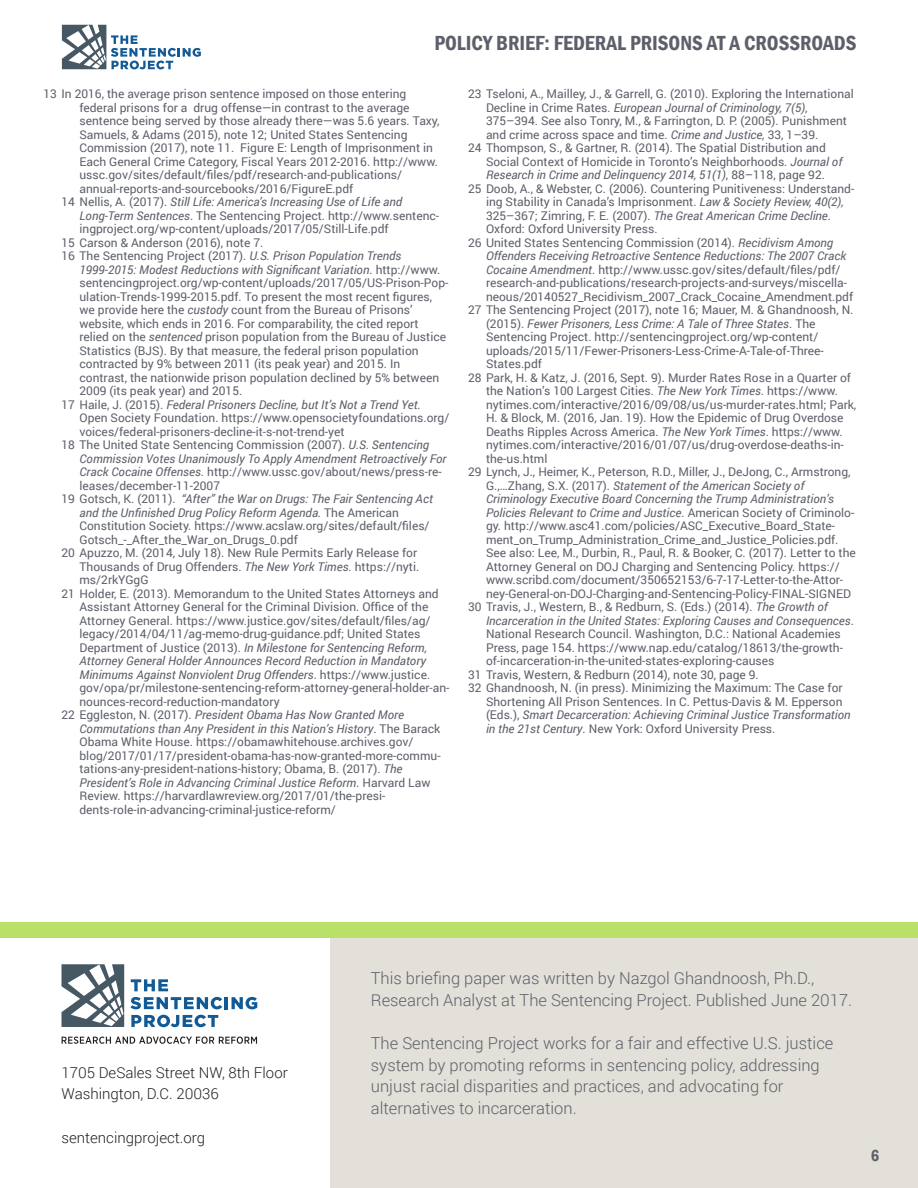
<style>
.page{position:relative;width:918px;height:1188px;background:#fff}
.page>*{position:absolute;margin:0;border:0;box-sizing:border-box;transform-origin:0 0}
.t1{font:600 condensed 21px "Franklin Gothic";color:#5d606b}
.t2{font:300 16.5px/21.6px "Roboto";color:#5d606b}
.t3{font:600 condensed 16.5px "Franklin Gothic";color:#5d606b}
.t4{font:300 15px "Roboto";color:#231f20}
.t5{font:12px/13.5px "Roboto";color:#5d606b}
.s1{font-style:italic}
</style>
<div class="page">
<svg style="left:62px;top:25px;width:139px;height:44px"></svg>
<div style="left:331px;top:1144px;width:587px;height:44px;background:#e2e0d8"></div>
<div style="left:331px;top:938px;width:587px;height:206px;background:#e2e0d8"></div>
<div style="left:0;top:922px;width:918px;height:16px;background:#bae167"></div>
<svg style="left:62px;top:964px;width:62px;height:63px"></svg>
<svg style="left:131px;top:979px;width:37px;height:12px"></svg>
<svg style="left:130px;top:997px;width:127px;height:12px"></svg>
<svg style="left:131px;top:1015px;width:87px;height:12px"></svg>
<svg style="left:62px;top:1037px;width:195px;height:7px"></svg>
<h1 class="t1" style="left:434px;top:29px;width:424px">POLICY BRIEF: FEDERAL PRISONS AT A CROSSROADS</h1>
<p class="t5" style="left:80px;top:87px;width:361px;text-indent:-36px">13 In 2016, the average prison sentence imposed on those entering federal prisons for a drug offense—in contrast to the average sentence being served by those already there—was 5.6 years. Taxy, Samuels, &amp; Adams (2015), note 12; United States Sentencing Commission (2017), note 11. Figure E: Length of Imprisonment in Each General Crime Category, Fiscal Years 2012-2016. http://www. ussc.gov/sites/default/files/pdf/research-and-publications/ annual-reports-and-sourcebooks/2016/FigureE.pdf</p>
<p class="t5" style="left:80px;top:195px;width:361px;text-indent:-18px">14 Nellis, A. (2017). <span class="s1">Still Life: America’s Increasing Use of Life and<br>Long-Term Sentences</span>. The Sentencing Project. http://www.sentenc&shy;ingproject.org/wp-content/uploads/2017/05/Still-Life.pdf</p>
<p class="t5" style="left:62px;top:235px;width:203px">15 Carson &amp; Anderson (2016), note 7.</p>
<p class="t5" style="left:80px;top:249px;width:370px;text-indent:-18px">16 The Sentencing Project (2017). <span class="s1">U.S. Prison Population Trends 1999-2015: Modest Reductions with Significant Variation</span>. http://www. sentencingproject.org/wp-content/uploads/2017/05/US-Prison-Pop&shy;ulation-Trends-1999-2015.pdf. To present the most recent figures, we provide here the <span class="s1">custody</span> count from the Bureau of Prisons’ website, which ends in 2016. For comparability, the cited report relied on the <span class="s1">sentenced</span> prison population from the Bureau of Justice Statistics (BJS). By that measure, the federal prison population contracted by 9% between 2011 (its peak year) and 2015. In contrast, the nationwide prison population declined by 5% between 2009 (its peak year) and 2015.</p>
<p class="t5" style="left:80px;top:397px;width:371px;text-indent:-18px">17 Haile, J. (2015). <span class="s1">Federal Prisoners Decline, but It’s Not a Trend Yet.<br></span>Open Society Foundation. https://www.opensocietyfoundations.org/ voices/federal-prisoners-decline-it-s-not-trend-yet</p>
<p class="t5" style="left:80px;top:438px;width:369px;text-indent:-18px">18 The United State Sentencing Commission (2007). <span class="s1">U.S. Sentencing Commission Votes Unanimously To Apply Amendment Retroactively For Crack Cocaine Offenses</span>. http://www.ussc.gov/about/news/press-re&shy;leases/december-11-2007</p>
<p class="t5" style="left:80px;top:492px;width:355px;text-indent:-18px">19 Gotsch, K. (2011). <span class="s1">“After” the War on Drugs: The Fair Sentencing Act and the Unfinished Drug Policy Reform Agenda.</span> The American Constitution Society. https://www.acslaw.org/sites/default/files/ Gotsch_-_After_the_War_on_Drugs_0.pdf</p>
<p class="t5" style="left:80px;top:546px;width:341px;text-indent:-18px">20 Apuzzo, M. (2014, July 18). New Rule Permits Early Release for<br>Thousands of Drug Offenders. <span class="s1">The New York Times</span>. https://nyti. ms/2rkYGgG</p>
<p class="t5" style="left:80px;top:586px;width:372px;text-indent:-18px">21 Holder, E. (2013). Memorandum to the United States Attorneys and Assistant Attorney General for the Criminal Division. Office of the Attorney General. https://www.justice.gov/sites/default/files/ag/ legacy/2014/04/11/ag-memo-drug-guidance.pdf; United States Department of Justice (2013). <span class="s1">In Milestone for Sentencing Reform, Attorney General Holder Announces Record Reduction in Mandatory Minimums Against Nonviolent Drug Offenders</span>. https://www.justice. gov/opa/pr/milestone-sentencing-reform-attorney-general-holder-an&shy;nounces-record-reduction-mandatory</p>
<p class="t5" style="left:80px;top:708px;width:363px;text-indent:-18px">22 Eggleston, N. (2017). <span class="s1">President Obama Has Now Granted More Commutations than Any President in this Nation’s History</span>. The Barack Obama White House. https://obamawhitehouse.archives.gov/ blog/2017/01/17/president-obama-has-now-granted-more-commu&shy;tations-any-president-nations-history; Obama, B. (2017). <span class="s1">The President’s Role in Advancing Criminal Justice Reform</span>. Harvard Law Review. https://harvardlawreview.org/2017/01/the-presi&shy;dents-role-in-advancing-criminal-justice-reform/</p>
<p class="t5" style="left:486px;top:87px;width:369px;text-indent:-18px">23 Tseloni, A., Mailley, J., &amp; Garrell, G. (2010). Exploring the International Decline in Crime Rates. <span class="s1">European Journal of Criminology, 7(5)</span>, 375–394. See also Tonry, M., &amp; Farrington, D. P. (2005). Punishment and crime across space and time. <span class="s1">Crime and Justice,</span> 33, 1–39.</p>
<p class="t5" style="left:486px;top:141px;width:358px;text-indent:-18px">24 Thompson, S., &amp; Gartner, R. (2014). The Spatial Distribution and<br>Social Context of Homicide in Toronto’s Neighborhoods. <span class="s1">Journal of<br>Research in Crime and Delinquency 2014, 51(1)</span>, 88–118, page 92.</p>
<p class="t5" style="left:486px;top:181px;width:370px;text-indent:-18px">25 Doob, A., &amp; Webster, C. (2006). Countering Punitiveness: Understand&shy;ing Stability in Canada’s Imprisonment. <span class="s1">Law &amp; Society Review, 40(2), </span>325–367; Zimring, F. E. (2007). <span class="s1">The Great American Crime Decline</span>.<br>Oxford: Oxford University Press.</p>
<p class="t5" style="left:486px;top:235px;width:369px;text-indent:-18px">26 United States Sentencing Commission (2014). <span class="s1">Recidivism Among Offenders Receiving Retroactive Sentence Reductions: The 2007 Crack Cocaine Amendment</span>. http://www.ussc.gov/sites/default/files/pdf/ research-and-publications/research-projects-and-surveys/miscella&shy;neous/20140527_Recidivism_2007_Crack_Cocaine_Amendment.pdf</p>
<p class="t5" style="left:486px;top:303px;width:369px;text-indent:-18px">27 The Sentencing Project (2017), note 16; Mauer, M. &amp; Ghandnoosh, N. (2015). <span class="s1">Fewer Prisoners, Less Crime: A Tale of Three States</span>. The Sentencing Project. http://sentencingproject.org/wp-content/ uploads/2015/11/Fewer-Prisoners-Less-Crime-A-Tale-of-Three-States.pdf</p>
<p class="t5" style="left:486px;top:370px;width:372px;text-indent:-18px">28 Park, H. &amp; Katz, J. (2016, Sept. 9). Murder Rates Rose in a Quarter of the Nation’s 100 Largest Cities. <span class="s1">The New York Times</span>. https://www. nytimes.com/interactive/2016/09/08/us/us-murder-rates.html; Park, H. &amp; Block, M. (2016, Jan. 19). How the Epidemic of Drug Overdose Deaths Ripples Across America. <span class="s1">The New York Times</span>. https://www. nytimes.com/interactive/2016/01/07/us/drug-overdose-deaths-in&shy;the-us.html</p>
<p class="t5" style="left:486px;top:465px;width:371px;text-indent:-18px">29 Lynch, J., Heimer, K., Peterson, R.D., Miller, J., DeJong, C., Armstrong, G.,…Zhang, S.X. (2017). <span class="s1">Statement of the American Society of Criminology Executive Board Concerning the Trump Administration’s Policies Relevant to Crime and Justice</span>. American Society of Criminolo&shy;gy. http://www.asc41.com/policies/ASC_Executive_Board_State&shy;ment_on_Trump_Administration_Crime_and_Justice_Policies.pdf.<br>See also: Lee, M., Durbin, R., Paul, R. &amp; Booker, C. (2017). Letter to the Attorney General on DOJ Charging and Sentencing Policy. https:// www.scribd.com/document/350652153/6-7-17-Letter-to-the-Attor&shy;ney-General-on-DOJ-Charging-and-Sentencing-Policy-FINAL-SIGNED</p>
<p class="t5" style="left:486px;top:600px;width:370px;text-indent:-18px">30 Travis, J., Western, B., &amp; Redburn, S. (Eds.) (2014). <span class="s1">The Growth of Incarceration in the United States: Exploring Causes and Consequences</span>.<br>National Research Council. Washington, D.C.: National Academies Press, page 154. https://www.nap.edu/catalog/18613/the-growth&shy;of-incarceration-in-the-united-states-exploring-causes</p>
<p class="t5" style="left:468px;top:667px;width:292px">31 Travis, Western, &amp; Redburn (2014), note 30, page 9.</p>
<p class="t5" style="left:486px;top:681px;width:366px;text-indent:-18px">32 Ghandnoosh, N. (in press). Minimizing the Maximum: The Case for Shortening All Prison Sentences. In C. Pettus-Davis &amp; M. Epperson (Eds.), <span class="s1">Smart Decarceration: Achieving Criminal Justice Transformation in the 21st Century</span>. New York: Oxford University Press.</p>
<p class="t4" style="left:62px;top:1062px;width:228px">1705 DeSales Street NW, 8th Floor</p>
<p class="t4" style="left:62px;top:1084px;width:159px">Washington, D.C. 20036</p>
<p class="t4" style="left:62px;top:1127px;width:145px">sentencingproject.org</p>
<p class="t2" style="left:371px;top:967px;width:483px">This briefing paper was written by Nazgol Ghandnoosh, Ph.D.,<br>Research Analyst at The Sentencing Project. Published June 2017.</p>
<p class="t2" style="left:371px;top:1032px;width:464px">The Sentencing Project works for a fair and effective U.S. justice system by promoting reforms in sentencing policy, addressing unjust racial disparities and practices, and advocating for alternatives to incarceration.</p>
<h2 class="t3" style="left:870px;top:1143px;width:10px">6</h2>
<p class="t3" style="left:871px;top:1145px;width:10px">6</p>
</div>
